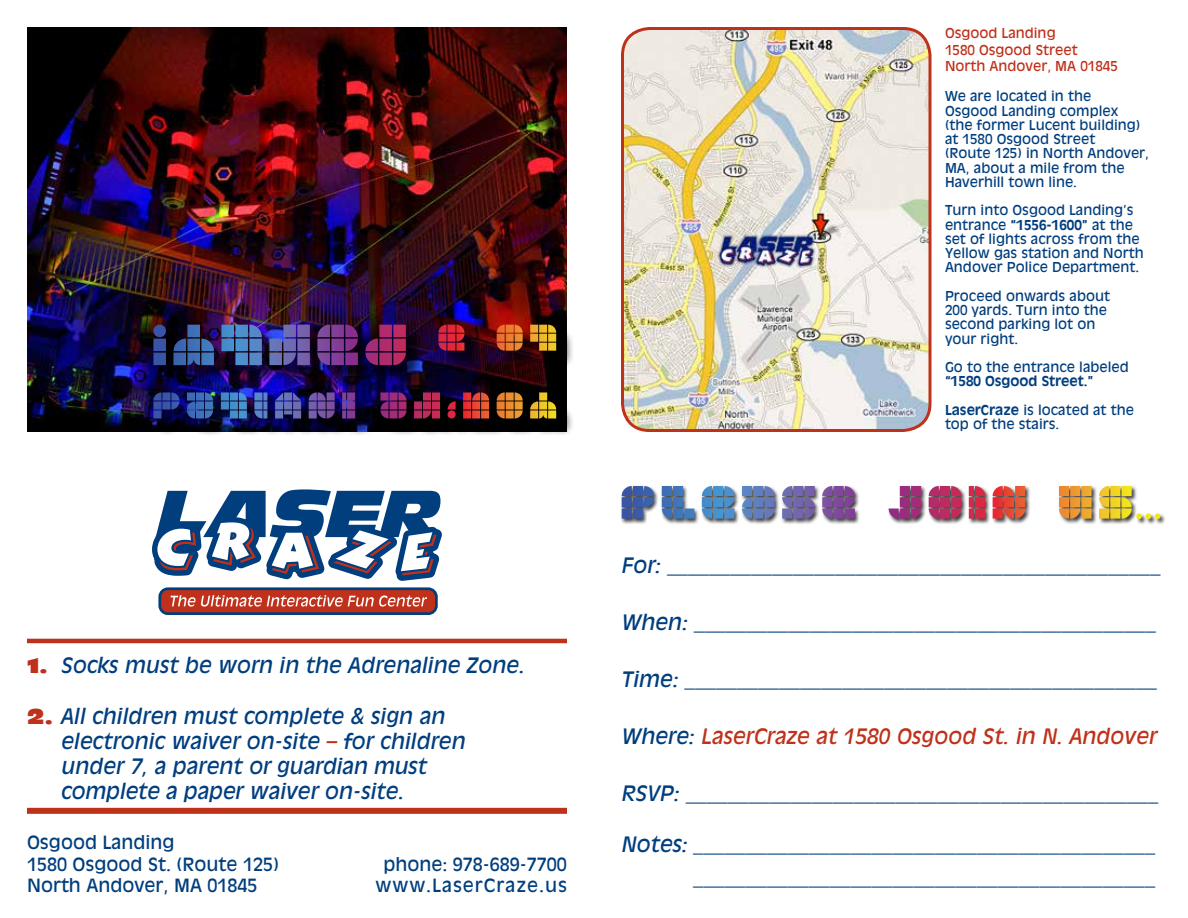
<style>
.page{position:relative;width:1188px;height:918px;background:#fff}
.page>*{position:absolute;margin:0;border:0;box-sizing:border-box;transform-origin:0 0}
.t1{font:italic 21px/25.2px "Antique Olive";color:#003e7e}
.t2{font:italic 21px "Antique Olive";color:#bf311a}
.t3{font:18px/21.6px "Antique Olive";color:#003e7e}
.t4{font:18px/21.6px "Antique Olive";letter-spacing:.05em;color:#003e7e;text-align:center}
.t5{font:13.5px/14.2px "Antique Olive";color:#003e7e}
.t6{font:13.5px/16.2px "Antique Olive";color:#bf311a}
.t7{font:700 13.5px/28.5px "Antique Olive";color:#003e7e}
.s1{font-family:"Antique Olive Nord";font-style:normal;color:#bf311a}
.s2{color:#bf311a}
.s3{font-weight:700}
.s4{font-weight:400}
.s5{color:#003e7e}
</style>
<div class="page">
<img style="left:622px;top:28px;width:306px;height:402px">
<div style="left:621px;top:27px;width:311px;height:405px;border:3px solid #bf311a;border-radius:27px"></div>
<svg style="left:152px;top:489px;width:290px;height:92px"></svg>
<div style="left:160px;top:589px;width:276px;height:25px;background:#bf311a;border-radius:8px"></div>
<div style="left:158px;top:587px;width:280px;height:28px;border:3px solid #003e7e;border-radius:8px"></div>
<svg style="left:171px;top:595px;width:24px;height:12px"></svg>
<svg style="left:201px;top:595px;width:226px;height:12px"></svg>
<div style="left:27px;top:808px;width:540px;height:6px;background:#bf311a"></div>
<hr style="left:27px;top:639px;width:540px;height:4px;background:#bf311a">
<div style="left:620px;top:485px;width:546px;height:40px;background:#000;opacity:.75"></div>
<svg style="left:622px;top:486px;width:32px;height:33px"></svg>
<svg style="left:662px;top:486px;width:32px;height:33px"></svg>
<svg style="left:702px;top:486px;width:33px;height:33px"></svg>
<svg style="left:742px;top:486px;width:33px;height:33px"></svg>
<svg style="left:782px;top:486px;width:33px;height:33px"></svg>
<svg style="left:822px;top:486px;width:33px;height:33px"></svg>
<svg style="left:889px;top:486px;width:32px;height:33px"></svg>
<svg style="left:929px;top:486px;width:32px;height:33px"></svg>
<svg style="left:969px;top:486px;width:16px;height:33px"></svg>
<svg style="left:993px;top:486px;width:32px;height:33px"></svg>
<svg style="left:1059px;top:486px;width:33px;height:33px"></svg>
<svg style="left:1099px;top:486px;width:61px;height:33px"></svg>
<img style="left:27px;top:27px;width:540px;height:405px">
<div style="left:156px;top:327px;width:419px;height:110px;background:#000;opacity:.75"></div>
<svg style="left:530px;top:392px;width:26px;height:26px"></svg>
<svg style="left:497px;top:392px;width:26px;height:26px"></svg>
<svg style="left:463px;top:392px;width:26px;height:26px"></svg>
<svg style="left:448px;top:401px;width:8px;height:17px"></svg>
<svg style="left:414px;top:392px;width:26px;height:26px"></svg>
<svg style="left:381px;top:392px;width:26px;height:26px"></svg>
<svg style="left:342px;top:392px;width:13px;height:26px"></svg>
<svg style="left:309px;top:392px;width:26px;height:26px"></svg>
<svg style="left:275px;top:392px;width:26px;height:26px"></svg>
<svg style="left:254px;top:392px;width:13px;height:26px"></svg>
<svg style="left:221px;top:392px;width:26px;height:26px"></svg>
<svg style="left:187px;top:392px;width:26px;height:26px"></svg>
<svg style="left:153px;top:392px;width:26px;height:26px"></svg>
<svg style="left:530px;top:325px;width:26px;height:26px"></svg>
<svg style="left:497px;top:325px;width:26px;height:26px"></svg>
<svg style="left:438px;top:325px;width:26px;height:26px"></svg>
<svg style="left:365px;top:325px;width:41px;height:40px;background:#801f58"></svg>
<svg style="left:317px;top:325px;width:41px;height:40px;background:#682f7b"></svg>
<svg style="left:269px;top:325px;width:41px;height:40px;background:#5a56a2"></svg>
<svg style="left:221px;top:325px;width:41px;height:40px;background:#4169a2"></svg>
<svg style="left:173px;top:325px;width:41px;height:40px;background:#2d457b"></svg>
<svg style="left:153px;top:325px;width:13px;height:40px"></svg>
<p class="t1" style="left:27px;top:652px;width:499px"><span class="s1">1.</span> Socks must be worn in the Adrenaline Zone.</p>
<p class="t1" style="left:61px;top:703px;width:406px;text-indent:-34px"><span class="s1">2.</span> All children must complete &amp; sign an electronic waiver on-site <span class="s2">–</span> for children under 7, a parent or guardian must complete a paper waiver on-site.</p>
<p class="t3" style="left:27px;top:831px;width:254px">Osgood Landing<br>1580 Osgood St. (Route 125)<br>North Andover, MA 01845</p>
<p class="t4" style="left:376px;top:853px;width:193px">phone: 978-689-7700 www.LaserCraze.us</p>
<p class="t6" style="left:945px;top:25px;width:174px">Osgood Landing<br>1580 Osgood Street<br>North Andover, MA 01845</p>
<p class="t5" style="left:945px;top:89px;width:206px">We are located in the<br>Osgood Landing complex (the former Lucent building) at 1580 Osgood Street<br>(Route 125) in North Andover,<br>MA, about a mile from the<br>Haverhill town line.</p>
<p class="t5" style="left:945px;top:203px;width:200px">Turn into Osgood Landing’s entrance <span class="s3">“1556-1600”</span> at the set of lights across from the<br>Yellow gas station and North<br>Andover Police Department.</p>
<p class="t5" style="left:945px;top:288px;width:167px">Proceed onwards about<br>200 yards. Turn into the second parking lot on your right.</p>
<p class="t5" style="left:945px;top:359px;width:185px">Go to the entrance labeled</p>
<p class="t7" style="left:945px;top:367px;width:191px">“1580 Osgood Street.”<br>LaserCraze <span class="s4">is located at the</span></p>
<p class="t5" style="left:945px;top:416px;width:116px">top of the stairs.</p>
<p class="t1" style="left:621px;top:552px;width:541px">For: _______________________________________________</p>
<p class="t1" style="left:621px;top:609px;width:536px">When: ____________________________________________</p>
<p class="t1" style="left:621px;top:666px;width:538px">Time: _____________________________________________</p>
<p class="t2" style="left:621px;top:724px;width:537px"><span class="s5">Where:</span> LaserCraze at 1580 Osgood St. in N. Andover</p>
<p class="t1" style="left:621px;top:780px;width:539px">RSVP: _____________________________________________</p>
<p class="t1" style="left:621px;top:827px;width:536px;line-height:33px;text-align:right">Notes: ____________________________________________ ____________________________________________</p>
</div>
